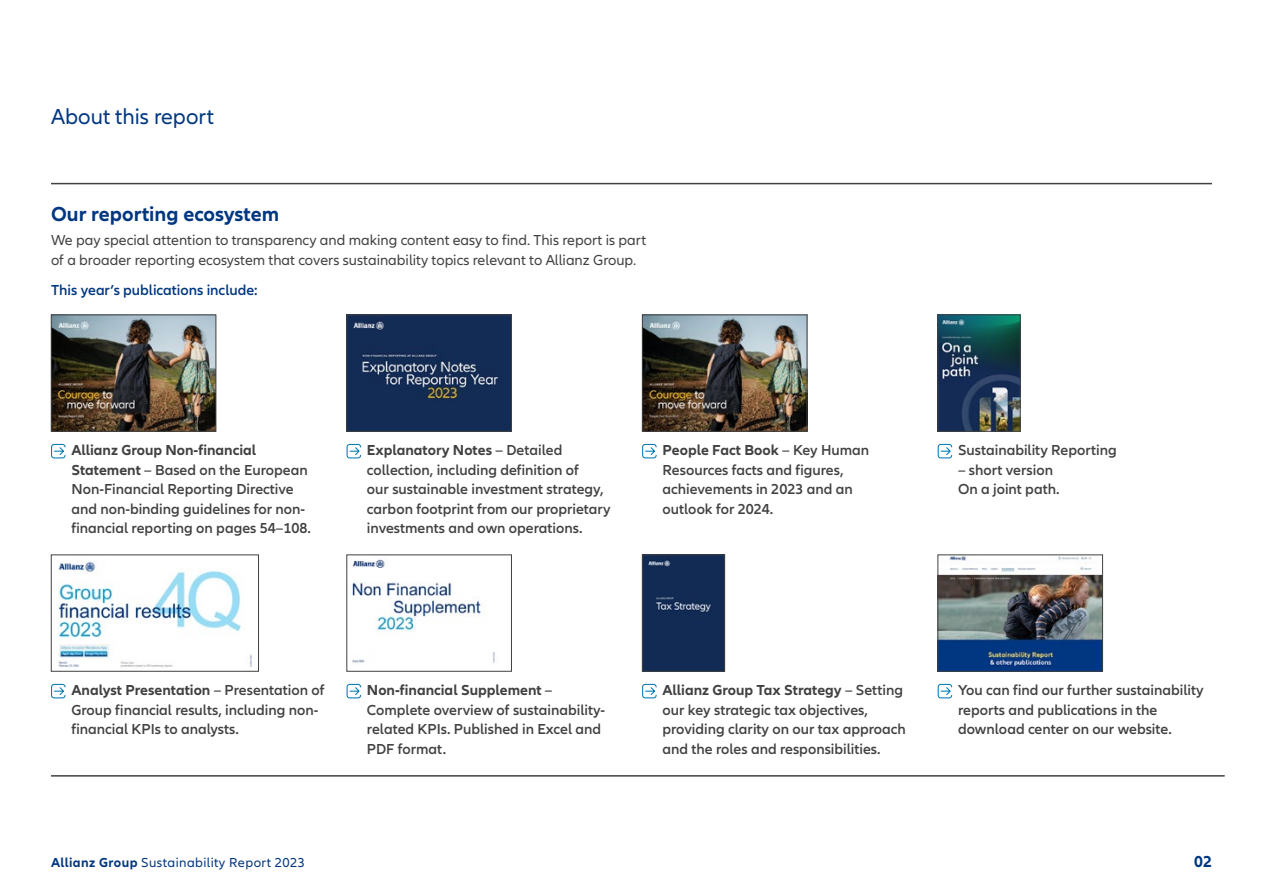
<style>
.page{position:relative;width:1263px;height:893px;background:#fff}
.page>*{position:absolute;margin:0;border:0;box-sizing:border-box;transform-origin:0 0}
.t1{font:22.5px "Allianz Neo";color:#003781}
.t2{font:700 21px "Allianz Neo";color:#003781}
.t3{font:700 16.5px "Allianz Neo";color:#003781}
.t4{font:600 15px/19.5px "Allianz Neo";color:#414141}
.t5{font:15px/19.5px "Allianz Neo";color:#414141}
.t6{font:600 15px "Allianz Neo";color:#003781}
.t7{font:13.5px "Allianz Neo";letter-spacing:.03em;color:#003781}
.s1{font-weight:700}
</style>
<div class="page">
<hr style="left:51px;top:183px;width:1161px;height:1px;background:#414141">
<img style="left:53px;top:317px;width:161px;height:112px">
<div style="left:51px;top:315px;width:165px;height:116px;border:1px solid #414141"></div>
<div style="left:51px;top:444px;width:15px;height:14px;border:1px solid #007ab3;border-radius:3px"></div>
<svg style="left:54px;top:446px;width:11px;height:10px"></svg>
<img style="left:349px;top:317px;width:161px;height:112px">
<div style="left:347px;top:315px;width:165px;height:116px;border:1px solid #414141"></div>
<div style="left:347px;top:444px;width:14px;height:14px;border:1px solid #007ab3;border-radius:3px"></div>
<svg style="left:349px;top:446px;width:11px;height:10px"></svg>
<img style="left:644px;top:317px;width:161px;height:112px">
<div style="left:642px;top:315px;width:165px;height:116px;border:1px solid #414141"></div>
<div style="left:642px;top:444px;width:15px;height:14px;border:1px solid #007ab3;border-radius:3px"></div>
<svg style="left:645px;top:446px;width:11px;height:10px"></svg>
<img style="left:940px;top:317px;width:78px;height:112px">
<div style="left:938px;top:315px;width:82px;height:116px;border:1px solid #414141"></div>
<div style="left:938px;top:444px;width:14px;height:14px;border:1px solid #007ab3;border-radius:3px"></div>
<svg style="left:940px;top:446px;width:12px;height:10px"></svg>
<img style="left:58px;top:561px;width:194px;height:107px">
<div style="left:51px;top:555px;width:208px;height:116px;border:1px solid #414141"></div>
<div style="left:51px;top:684px;width:15px;height:14px;border:1px solid #007ab3;border-radius:3px"></div>
<svg style="left:54px;top:686px;width:11px;height:10px"></svg>
<img style="left:352px;top:559px;width:143px;height:105px">
<div style="left:347px;top:684px;width:14px;height:14px;border:1px solid #007ab3;border-radius:3px"></div>
<svg style="left:349px;top:686px;width:11px;height:10px"></svg>
<div style="left:644px;top:557px;width:79px;height:112px;background:#122b54"></div>
<div style="left:642px;top:555px;width:83px;height:116px;border:1px solid #414141"></div>
<div style="left:642px;top:684px;width:15px;height:14px;border:1px solid #007ab3;border-radius:3px"></div>
<svg style="left:645px;top:686px;width:11px;height:10px"></svg>
<img style="left:940px;top:557px;width:161px;height:112px">
<div style="left:938px;top:555px;width:165px;height:116px;border:1px solid #414141"></div>
<div style="left:938px;top:684px;width:14px;height:14px;border:1px solid #007ab3;border-radius:3px"></div>
<svg style="left:940px;top:686px;width:12px;height:10px"></svg>
<hr style="left:51px;top:775px;width:1174px;height:2px;background:#414141">
<h1 class="t1" style="left:51px;top:103px;width:164px">About this report</h1>
<h2 class="t2" style="left:51px;top:202px;width:230px">Our reporting ecosystem</h2>
<p class="t5" style="left:51px;top:231px;width:597px">We pay special attention to transparency and making content easy to find. This report is part of a broader reporting ecosystem that covers sustainability topics relevant to Allianz Group.</p>
<p class="t6" style="left:51px;top:281px;width:208px">This year’s publications include:</p>
<p class="t4" style="left:71px;top:441px;width:241px"><span class="s1">Allianz Group Non-financial Statement</span> – Based on the European Non-Financial Reporting Directive and non-binding guidelines for non&shy;financial reporting on pages 54–108.</p>
<p class="t4" style="left:367px;top:441px;width:245px"><span class="s1">Explanatory Notes</span> – Detailed collection, including definition of<br>our sustainable investment strategy, carbon footprint from our proprietary investments and own operations.</p>
<p class="t4" style="left:662px;top:441px;width:208px"><span class="s1">People Fact Book</span> – Key Human<br>Resources facts and figures, achievements in 2023 and an outlook for 2024.</p>
<p class="t4" style="left:958px;top:441px;width:160px">Sustainability Reporting</p>
<p class="t4" style="left:958px;top:460px;width:103px">– short version<br>On a joint path.</p>
<p class="t4" style="left:71px;top:681px;width:255px"><span class="s1">Analyst Presentation</span> – Presentation of<br>Group financial results, including non&shy;financial KPIs to analysts.</p>
<p class="t4" style="left:367px;top:681px;width:240px"><span class="s1">Non-financial Supplement</span> –<br>Complete overview of sustainability&shy;related KPIs. Published in Excel and<br>PDF format.</p>
<p class="t4" style="left:662px;top:681px;width:245px"><span class="s1">Allianz Group Tax Strategy</span> – Setting our key strategic tax objectives, providing clarity on our tax approach and the roles and responsibilities.</p>
<p class="t4" style="left:958px;top:681px;width:247px">You can find our further sustainability reports and publications in the download center on our website.</p>
<p class="t7" style="left:51px;top:855px;width:256px"><span class="s1">Allianz Group</span> Sustainability Report 2023</p>
<p class="t3" style="left:1194px;top:852px;width:19px">02</p>
</div>
